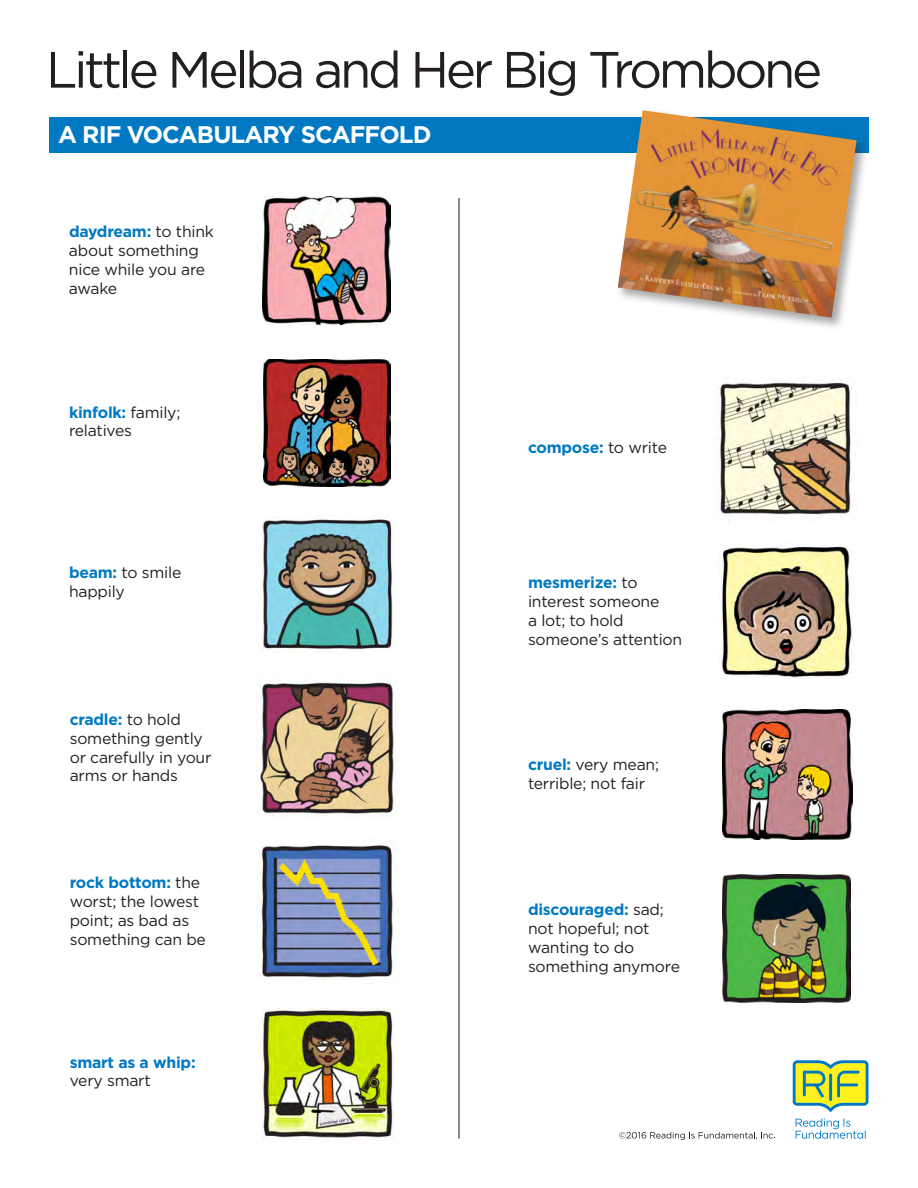
<style>
.page{position:relative;width:918px;height:1188px;background:#fff}
.page>*{position:absolute;margin:0;border:0;box-sizing:border-box;transform-origin:0 0}
.t1{font:51px "Gotham";letter-spacing:-.065em;color:#231f20}
.White_Type_in_Blue_B{font:700 24px "Gotham";letter-spacing:-.04em;color:#fff}
.Vocabulary_Text{font:15.75px/18.9px "Gotham";letter-spacing:-.015em;color:#231f20}
.Vocabulary_Text-2{font:700 15.75px/18.9px "Gotham";letter-spacing:-.015em;color:#0079c2}
.s1{font-weight:700;color:#0079c2}
.s2{font-weight:400;color:#231f20}
</style>
<div class="page">
<hr style="left:458px;top:198px;width:2px;height:940px;background:#231f20">
<svg style="left:793px;top:1060px;width:75px;height:52px;background:#b4d06b"></svg>
<svg style="left:796px;top:1118px;width:70px;height:21px"></svg>
<svg style="left:619px;top:1132px;width:156px;height:8px"></svg>
<img style="left:262px;top:196px;width:129px;height:129px">
<img style="left:259px;top:844px;width:135px;height:137px">
<img style="left:718px;top:542px;width:135px;height:136px">
<img style="left:260px;top:680px;width:134px;height:139px">
<img style="left:263px;top:359px;width:128px;height:127px">
<img style="left:262px;top:1008px;width:131px;height:133px">
<img style="left:718px;top:382px;width:136px;height:140px">
<img style="left:722px;top:709px;width:130px;height:130px">
<img style="left:722px;top:875px;width:129px;height:127px">
<img style="left:260px;top:515px;width:135px;height:137px">
<div style="left:49px;top:117px;width:819px;height:36px;background:#0079c2"></div>
<div style="left:615px;top:108px;width:254px;height:222px;background:#231f20;opacity:.4"></div>
<img style="left:618px;top:110px;width:239px;height:208px">
<p class="t1" style="left:46px;top:39px;width:778px">Little Melba and Her Big Trombone</p>
<p class="White_Type_in_Blue_B" style="left:58px;top:120px;width:375px">A RIF VOCABULARY SCAFFOLD</p>
<p class="Vocabulary_Text" style="left:69px;top:222px;width:146px"><span class="s1">daydream:</span> to think about something nice while you are awake</p>
<p class="Vocabulary_Text" style="left:69px;top:402px;width:113px"><span class="s1">kinfolk:</span> family; relatives</p>
<p class="Vocabulary_Text" style="left:69px;top:563px;width:114px"><span class="s1">beam:</span> to smile happily</p>
<p class="Vocabulary_Text" style="left:70px;top:710px;width:143px"><span class="s1">cradle:</span> to hold something gently or carefully in your arms or hands</p>
<p class="Vocabulary_Text" style="left:70px;top:873px;width:132px"><span class="s1">rock bottom:</span> the worst; the lowest</p>
<p class="Vocabulary_Text" style="left:70px;top:911px;width:138px">point; as bad as something can be</p>
<p class="Vocabulary_Text-2" style="left:70px;top:1052px;width:127px">smart as a whip: <span class="s2">very smart</span></p>
<p class="Vocabulary_Text-2" style="left:528px;top:438px;width:140px">compose: <span class="s2">to write</span></p>
<p class="Vocabulary_Text-2" style="left:528px;top:573px;width:111px">mesmerize: <span class="s2">to</span></p>
<p class="Vocabulary_Text" style="left:528px;top:592px;width:133px">interest someone</p>
<p class="Vocabulary_Text" style="left:528px;top:611px;width:97px">a lot; to hold</p>
<p class="Vocabulary_Text" style="left:528px;top:630px;width:156px">someone’s attention</p>
<p class="Vocabulary_Text" style="left:528px;top:755px;width:133px"><span class="s1">cruel:</span> very mean; terrible; not fair</p>
<p class="Vocabulary_Text" style="left:528px;top:900px;width:137px"><span class="s1">discouraged:</span> sad; not hopeful; not wanting to do</p>
<p class="Vocabulary_Text" style="left:528px;top:957px;width:154px">something anymore</p>
</div>
